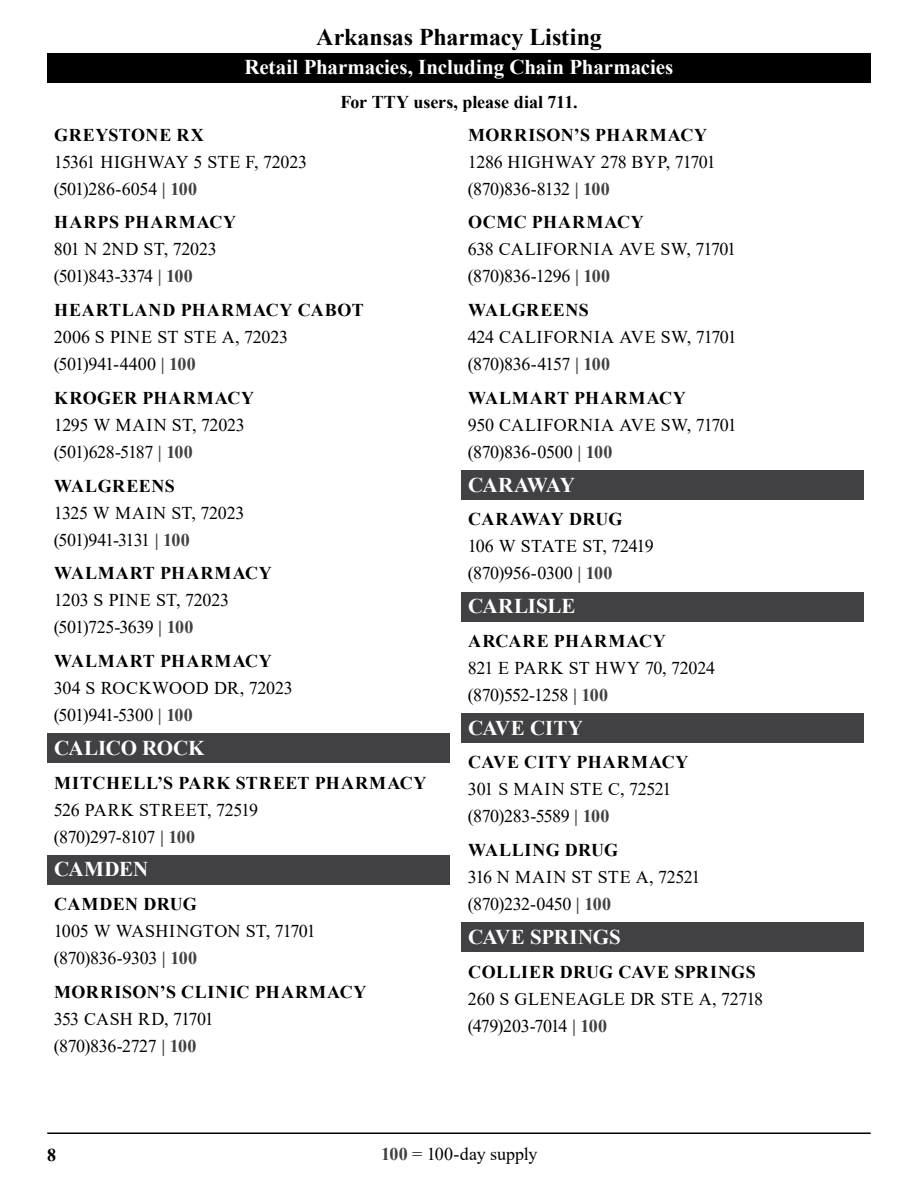
<style>
.page{position:relative;width:918px;height:1188px;background:#fff}
.page>*{position:absolute;margin:0;border:0;box-sizing:border-box;transform-origin:0 0}
.t1{font:700 24px "Times New Roman";letter-spacing:-.005em;color:#000}
.t2{font:700 21px "Times New Roman";letter-spacing:-.005em;color:#fff}
.t3{font:700 21px "Times New Roman";letter-spacing:-.045em;color:#fff}
.t4{font:18px "Times New Roman";letter-spacing:-.015em;color:#000}
.t5{font:700 18px "Times New Roman";letter-spacing:.035em;color:#000}
.t6{font:18px "Times New Roman";letter-spacing:.015em;color:#000}
.t7{font:700 18px "Times New Roman";letter-spacing:.06em;color:#000}
.t8{font:700 18px "Times New Roman";letter-spacing:-.005em;color:#000}
.t9{font:18px "Times New Roman";letter-spacing:.01em;color:#000}
.t10{font:18px "Times New Roman";letter-spacing:.005em;color:#000}
.t11{font:700 18px "Times New Roman";letter-spacing:.015em;color:#000}
.t12{font:18px "Times New Roman";letter-spacing:-.045em;color:#000}
.t13{font:18px "Times New Roman";letter-spacing:-.06em;color:#000}
.t14{font:18px "Times New Roman";letter-spacing:-.035em;color:#000}
.t15{font:18px "Times New Roman";letter-spacing:-.04em;color:#000}
.t16{font:700 18px "Times New Roman";letter-spacing:.005em;color:#000}
.s1{font-weight:700;color:#414042}
</style>
<div class="page">
<div style="left:47px;top:53px;width:824px;height:29px;background:#000"></div>
<hr style="left:47px;top:1132px;width:824px;height:2px;background:#000">
<div style="left:47px;top:734px;width:403px;height:29px;background:#414042"></div>
<div style="left:47px;top:855px;width:403px;height:30px;background:#414042"></div>
<div style="left:461px;top:471px;width:403px;height:29px;background:#414042"></div>
<div style="left:461px;top:592px;width:403px;height:29px;background:#414042"></div>
<div style="left:461px;top:714px;width:403px;height:29px;background:#414042"></div>
<div style="left:461px;top:923px;width:403px;height:29px;background:#414042"></div>
<h1 class="t1" style="left:316px;top:20px;width:287px">Arkansas Pharmacy Listing</h1>
<p class="t2" style="left:245px;top:52px;width:430px">Retail Pharmacies, Including Chain Pharmacies</p>
<p class="t8" style="left:340px;top:89px;width:239px">For TTY users, please dial 711.</p>
<h4 class="t5" style="left:54px;top:122px;width:151px">GREYSTONE RX</h4>
<p class="t4" style="left:54px;top:149px;width:255px">15361 HIGHWAY 5 STE F, 72023</p>
<p class="t4" style="left:54px;top:176px;width:145px">(501)286-6054 <span class="s1">| 100</span></p>
<h4 class="t7" style="left:54px;top:209px;width:183px">HARPS PHARMACY</h4>
<p class="t4" style="left:54px;top:237px;width:164px">801 N 2ND ST, 72023</p>
<p class="t12" style="left:54px;top:264px;width:140px">(501)843-3374 <span class="s1">| 100</span></p>
<h4 class="t5" style="left:54px;top:297px;width:311px">HEARTLAND PHARMACY CABOT</h4>
<p class="t10" style="left:54px;top:324px;width:236px">2006 S PINE ST STE A, 72023</p>
<p class="t4" style="left:54px;top:351px;width:143px">(501)941-4400 <span class="s1">| 100</span></p>
<h4 class="t5" style="left:54px;top:385px;width:201px">KROGER PHARMACY</h4>
<p class="t4" style="left:54px;top:412px;width:192px">1295 W MAIN ST, 72023</p>
<p class="t4" style="left:54px;top:439px;width:140px">(501)628-5187 <span class="s1">| 100</span></p>
<h4 class="t5" style="left:54px;top:473px;width:122px">WALGREENS</h4>
<p class="t4" style="left:54px;top:500px;width:192px">1325 W MAIN ST, 72023</p>
<p class="t13" style="left:54px;top:527px;width:137px">(501)941-3131 <span class="s1">| 100</span></p>
<h4 class="t7" style="left:54px;top:560px;width:219px">WALMART PHARMACY</h4>
<p class="t4" style="left:54px;top:588px;width:177px">1203 S PINE ST, 72023</p>
<p class="t4" style="left:54px;top:615px;width:141px">(501)725-3639 <span class="s1">| 100</span></p>
<h4 class="t7" style="left:54px;top:648px;width:219px">WALMART PHARMACY</h4>
<p class="t4" style="left:54px;top:675px;width:240px">304 S ROCKWOOD DR, 72023</p>
<p class="t4" style="left:54px;top:702px;width:140px">(501)941-5300 <span class="s1">| 100</span></p>
<h3 class="t2" style="left:54px;top:733px;width:152px">CALICO ROCK</h3>
<h4 class="t5" style="left:54px;top:770px;width:374px">MITCHELL’S PARK STREET PHARMACY</h4>
<p class="t4" style="left:54px;top:797px;width:206px">526 PARK STREET, 72519</p>
<p class="t4" style="left:54px;top:824px;width:143px">(870)297-8107 <span class="s1">| 100</span></p>
<h3 class="t2" style="left:54px;top:854px;width:96px">CAMDEN</h3>
<h4 class="t11" style="left:54px;top:891px;width:144px">CAMDEN DRUG</h4>
<p class="t9" style="left:54px;top:918px;width:263px">1005 W WASHINGTON ST, 71701</p>
<p class="t4" style="left:54px;top:945px;width:145px">(870)836-9303 <span class="s1">| 100</span></p>
<h4 class="t5" style="left:54px;top:979px;width:314px">MORRISON’S CLINIC PHARMACY</h4>
<p class="t15" style="left:54px;top:1006px;width:161px">353 CASH RD, 71701</p>
<p class="t4" style="left:54px;top:1033px;width:144px">(870)836-2727 <span class="s1">| 100</span></p>
<h4 class="t5" style="left:468px;top:122px;width:240px">MORRISON’S PHARMACY</h4>
<p class="t4" style="left:468px;top:149px;width:249px">1286 HIGHWAY 278 BYP, 71701</p>
<p class="t4" style="left:468px;top:176px;width:143px">(870)836-8132 <span class="s1">| 100</span></p>
<h4 class="t5" style="left:468px;top:209px;width:177px">OCMC PHARMACY</h4>
<p class="t6" style="left:468px;top:237px;width:270px">638 CALIFORNIA AVE SW, 71701</p>
<p class="t4" style="left:468px;top:264px;width:144px">(870)836-1296 <span class="s1">| 100</span></p>
<h4 class="t5" style="left:468px;top:297px;width:122px">WALGREENS</h4>
<p class="t6" style="left:468px;top:324px;width:270px">424 CALIFORNIA AVE SW, 71701</p>
<p class="t4" style="left:468px;top:351px;width:144px">(870)836-4157 <span class="s1">| 100</span></p>
<h4 class="t7" style="left:468px;top:385px;width:219px">WALMART PHARMACY</h4>
<p class="t6" style="left:468px;top:412px;width:270px">950 CALIFORNIA AVE SW, 71701</p>
<p class="t4" style="left:468px;top:439px;width:146px">(870)836-0500 <span class="s1">| 100</span></p>
<h3 class="t3" style="left:468px;top:470px;width:109px">CARAWAY</h3>
<h4 class="t16" style="left:468px;top:506px;width:156px">CARAWAY DRUG</h4>
<p class="t4" style="left:468px;top:534px;width:187px">106 W STATE ST, 72419</p>
<p class="t4" style="left:468px;top:561px;width:146px">(870)956-0300 <span class="s1">| 100</span></p>
<h3 class="t2" style="left:468px;top:591px;width:109px">CARLISLE</h3>
<h4 class="t7" style="left:468px;top:628px;width:199px">ARCARE PHARMACY</h4>
<p class="t4" style="left:468px;top:655px;width:249px">821 E PARK ST HWY 70, 72024</p>
<p class="t14" style="left:468px;top:682px;width:142px">(870)552-1258 <span class="s1">| 100</span></p>
<h3 class="t2" style="left:468px;top:713px;width:117px">CAVE CITY</h3>
<h4 class="t5" style="left:468px;top:749px;width:222px">CAVE CITY PHARMACY</h4>
<p class="t4" style="left:468px;top:777px;width:205px">301 S MAIN STE C, 72521</p>
<p class="t4" style="left:468px;top:804px;width:143px">(870)283-5589 <span class="s1">| 100</span></p>
<h4 class="t11" style="left:468px;top:837px;width:151px">WALLING DRUG</h4>
<p class="t4" style="left:468px;top:864px;width:234px">316 N MAIN ST STE A, 72521</p>
<p class="t4" style="left:468px;top:891px;width:145px">(870)232-0450 <span class="s1">| 100</span></p>
<h3 class="t2" style="left:468px;top:922px;width:154px">CAVE SPRINGS</h3>
<h4 class="t5" style="left:468px;top:959px;width:289px">COLLIER DRUG CAVE SPRINGS</h4>
<p class="t6" style="left:468px;top:986px;width:297px">260 S GLENEAGLE DR STE A, 72718</p>
<p class="t4" style="left:468px;top:1013px;width:141px">(479)203-7014 <span class="s1">| 100</span></p>
<p class="t5" style="left:47px;top:1142px;width:10px">8</p>
<p class="t4" style="left:381px;top:1141px;width:158px"><span class="s1">100</span> = 100-day supply</p>
</div>
